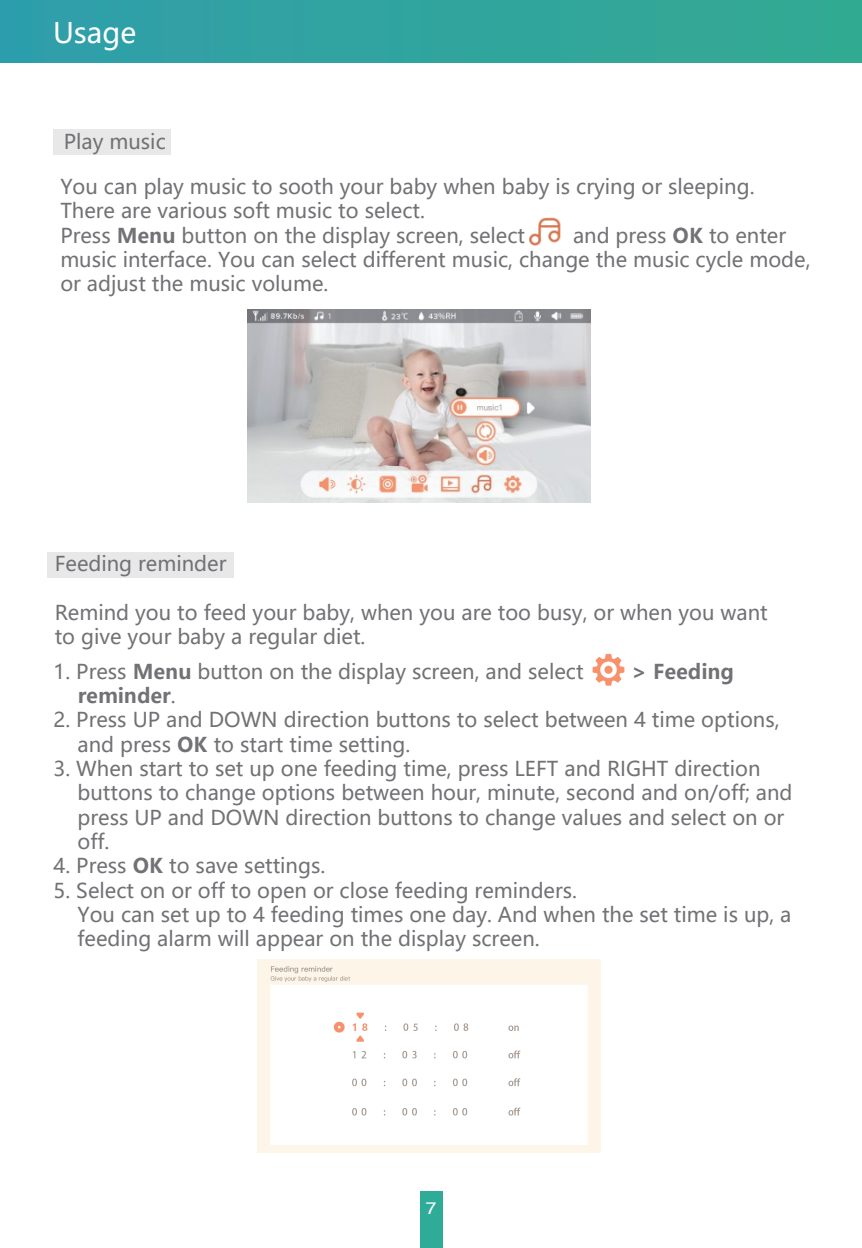
<style>
.page{position:relative;width:862px;height:1248px;background:#fff}
.page>*{position:absolute;margin:0;border:0;box-sizing:border-box;transform-origin:0 0}
.t1{font:28px "Microsoft Ya Hei UI";color:#fff}
.t2{font:20.4px/24.4px "Microsoft Ya Hei UI";color:#727276}
.t3{font:700 20.4px "Microsoft Ya Hei UI";color:#727276}
.t4{font:15.6px "Microsoft Ya Hei UI";color:#fff;scale:1.3 1}
.s1{font-weight:700}
.s2{font-weight:400}
</style>
<div class="page">
<div style="left:420px;top:1191px;width:22px;height:56px;background:#2eac98"></div>
<img style="left:0;top:0;width:862px;height:63px">
<div style="left:53px;top:129px;width:118px;height:25px;background:#e8e8e9"></div>
<div style="left:48px;top:552px;width:186px;height:25px;background:#e8e8e9"></div>
<img style="left:592px;top:653px;width:33px;height:33px">
<img style="left:258px;top:959px;width:342px;height:192px">
<img style="left:530px;top:217px;width:31px;height:29px">
<img style="left:248px;top:310px;width:342px;height:193px">
<h1 class="t1" style="left:53px;top:14px;width:85px">Usage</h1>
<p class="t2" style="left:64px;top:128px;width:103px">Play music</p>
<p class="t2" style="left:60px;top:174px;width:695px">You can play music to sooth your baby when baby is crying or sleeping.<br>There are various soft music to select.<br>Press <span class="s1">Menu</span> button on the display screen, select</p>
<p class="t2" style="left:60px;top:222px;width:751px;text-indent:512px">and press <span class="s1">OK</span> to enter music interface. You can select different music, change the music cycle mode, or adjust the music volume.</p>
<p class="t2" style="left:55px;top:551px;width:173px">Feeding reminder</p>
<p class="t2" style="left:55px;top:599px;width:714px">Remind you to feed your baby, when you are too busy, or when you want to give your baby a regular diet.</p>
<p class="t2" style="left:54px;top:658px;width:531px">1. Press <span class="s1">Menu</span> button on the display screen, and select</p>
<p class="t3" style="left:631px;top:657px;width:104px">&gt; Feeding</p>
<p class="t3" style="left:78px;top:681px;width:100px">reminder<span class="s2">.</span></p>
<p class="t2" style="left:78px;top:707px;width:703px;text-indent:-24px">2. Press UP and DOWN direction buttons to select between 4 time options, and press <span class="s1">OK</span> to start time setting.</p>
<p class="t2" style="left:78px;top:755px;width:716px;text-indent:-24px">3. When start to set up one feeding time, press LEFT and RIGHT direction buttons to change options between hour, minute, second and on/off; and press UP and DOWN direction buttons to change values and select on or off.</p>
<p class="t2" style="left:54px;top:853px;width:273px">4. Press <span class="s1">OK</span> to save settings.</p>
<p class="t2" style="left:78px;top:877px;width:715px;text-indent:-24px">5. Select on or off to open or close feeding reminders.<br>You can set up to 4 feeding times one day. And when the set time is up, a feeding alarm will appear on the display screen.</p>
<p class="t4" style="left:425px;top:1197px;width:11px">7</p>
</div>
